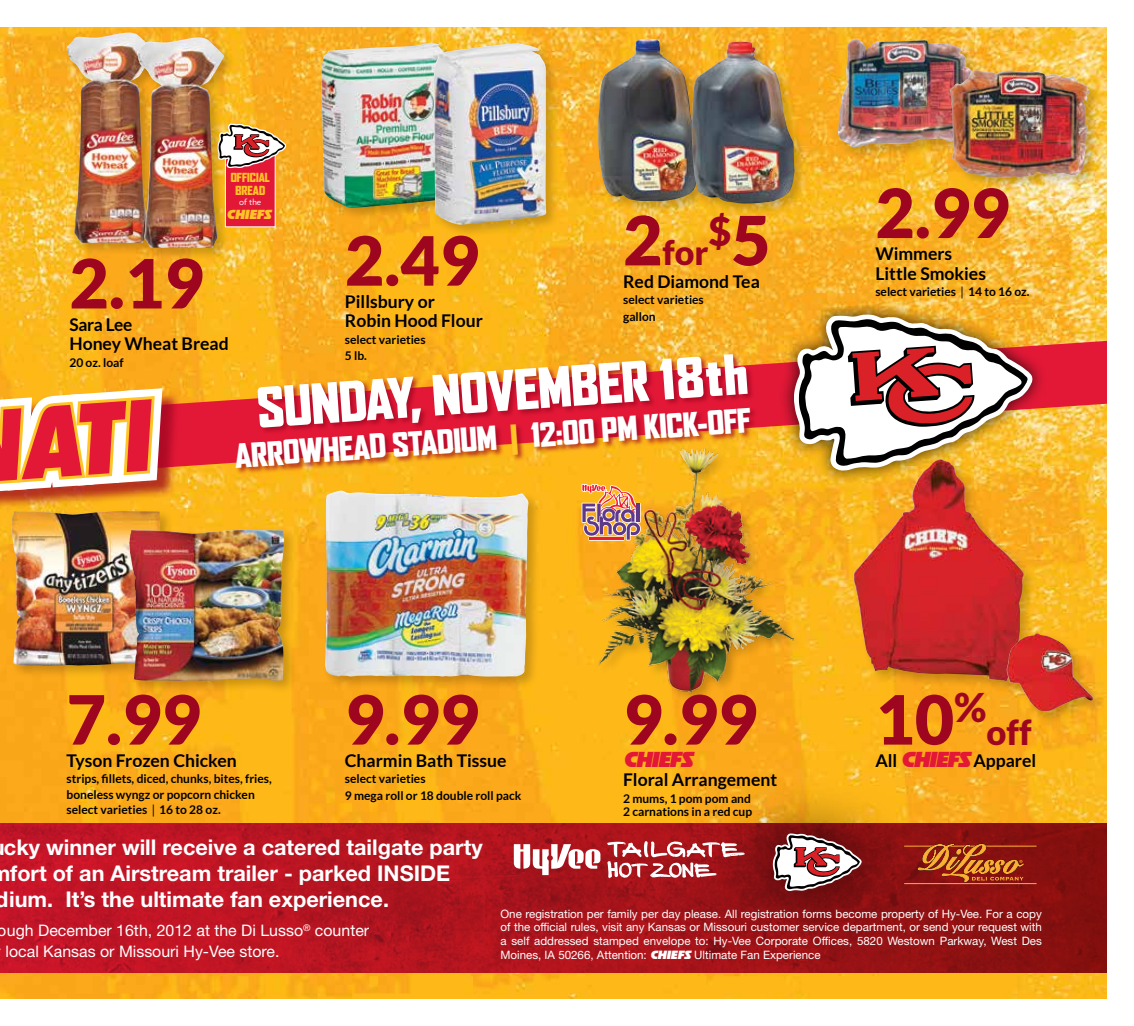
<style>
.page{position:relative;width:1134px;height:1026px;background:#fff}
.page>*{position:absolute;margin:0;border:0;box-sizing:border-box;transform-origin:0 0}
.t1{font:900 67.95px "Lato";color:#9e0620}
.t2{font:900 53.1px "Agency FB";color:#fff}
.t3{font:900 39.6px "Lato";color:#9e0620}
.t4{font:900 34.5px "Lato";color:#9e0620}
.t5{font:900 33.9px "Lato";color:#9e0620}
.t6{font:900 31.8px "Agency FB";color:#fff}
.t7{font:700 21.75px/26.1px "Helvetica Neue LT Std";color:#fff}
.t8{font:21px "CHIEFSFONT";color:#e31837}
.t9{font:700 17.55px/19.5px "Lato";color:#000}
.t10{font:15.9px/20.9px "Helvetica Neue LT Std";color:#fff}
.t11{font:12.75px "CHIEFSFONT";letter-spacing:.04em;color:#ffc425}
.t12{font:700 12px/16.5px "Lato";color:#000}
.t13{font:900 12px/12.9px "Agency FB";color:#ffc425;text-align:center}
.t14{font:11.55px/14px "Helvetica Neue LT Std";color:#fff;text-align:justify}
.t15{font:9px "Agenda";color:#fff}
.s1{font-size:67.95px}
.s2{color:#ffc425}
.s3{font-family:"Helvetica Neue LT Std";font-weight:400}
.s4{font-family:"CHIEFSFONT";font-weight:400;font-size:21px;color:#e31837}
.s5{font-family:"CHIEFSFONT"}
</style>
<div class="page">
<img style="left:0;top:27px;width:1107px;height:972px">
<svg style="left:0;top:341px;width:1107px;height:138px;background:#f48c29"></svg>
<div style="left:779px;top:300px;width:268px;height:185px;background:#000;opacity:.75"></div>
<svg style="left:794px;top:314px;width:239px;height:157px"></svg>
<div style="left:235px;top:353px;width:523px;height:122px;background:#9e0620;opacity:.75"></div>
<img style="left:0;top:823px;width:1107px;height:150px">
<svg style="left:514px;top:844px;width:87px;height:31px"></svg>
<svg style="left:607px;top:841px;width:108px;height:37px"></svg>
<div style="left:715px;top:776px;width:200px;height:173px;background:#000;opacity:.75"></div>
<svg style="left:773px;top:833px;width:89px;height:58px"></svg>
<hr style="left:904px;top:883px;width:133px;height:1px;background:#fbaf34">
<hr style="left:904px;top:846px;width:31px;height:1px;background:#fbaf34">
<hr style="left:985px;top:846px;width:52px;height:1px;background:#fbaf34">
<svg style="left:917px;top:844px;width:108px;height:39px;background:#a6441b"></svg>
<div style="left:595px;top:37px;width:117px;height:177px;background:#000;opacity:.2"></div>
<img style="left:598px;top:39px;width:91px;height:162px">
<div style="left:689px;top:39px;width:119px;height:178px;background:#000;opacity:.2"></div>
<img style="left:691px;top:42px;width:104px;height:162px">
<div style="left:9px;top:508px;width:165px;height:171px;background:#000;opacity:.2"></div>
<img style="left:11px;top:579px;width:107px;height:59px">
<div style="left:127px;top:527px;width:171px;height:167px;background:#000;opacity:.2"></div>
<img style="left:129px;top:530px;width:113px;height:124px">
<div style="left:323px;top:488px;width:219px;height:202px;background:#000;opacity:.2"></div>
<img style="left:325px;top:491px;width:203px;height:186px">
<div style="left:597px;top:447px;width:209px;height:257px;background:#000;opacity:.2"></div>
<img style="left:593px;top:435px;width:201px;height:264px">
<div style="left:225px;top:136px;width:51px;height:91px;background:#e31837"></div>
<svg style="left:237px;top:123px;width:49px;height:45px"></svg>
<div style="left:65px;top:30px;width:102px;height:226px;background:#000;opacity:.2"></div>
<img style="left:67px;top:33px;width:87px;height:210px">
<div style="left:135px;top:35px;width:102px;height:226px;background:#000;opacity:.2"></div>
<img style="left:137px;top:37px;width:87px;height:211px">
<div style="left:319px;top:41px;width:139px;height:181px;background:#000;opacity:.2"></div>
<img style="left:321px;top:43px;width:110px;height:165px">
<div style="left:431px;top:41px;width:128px;height:197px;background:#000;opacity:.2"></div>
<img style="left:434px;top:43px;width:112px;height:183px">
<div style="left:836px;top:37px;width:152px;height:124px;background:#000;opacity:.2"></div>
<img style="left:838px;top:40px;width:137px;height:107px">
<div style="left:948px;top:68px;width:154px;height:123px;background:#000;opacity:.2"></div>
<img style="left:950px;top:70px;width:139px;height:108px">
<div style="left:0;top:391px;width:181px;height:188px;background:#9e0620;opacity:.75"></div>
<div style="left:851px;top:457px;width:186px;height:237px;background:#000;opacity:.2"></div>
<img style="left:852px;top:459px;width:173px;height:222px">
<div style="left:1004px;top:631px;width:102px;height:93px;background:#000;opacity:.2"></div>
<img style="left:1006px;top:634px;width:88px;height:78px">
<svg style="left:582px;top:484px;width:59px;height:57px;background:#cd8f75"></svg>
<svg style="left:0;top:377px;width:173px;height:128px"></svg>
<p class="t13" style="left:231px;top:171px;width:40px">OFFICIAL<br>BREAD</p>
<p class="t15" style="left:239px;top:197px;width:24px">of the</p>
<p class="t11" style="left:227px;top:208px;width:46px">CHIEFS</p>
<h3 class="t5" style="left:623px;top:233px;width:87px"><span class="s1">2</span>for</h3>
<h3 class="t3" style="left:709px;top:208px;width:64px">$<span class="s1">5</span></h3>
<h3 class="t9" style="left:623px;top:271px;width:138px">Red Diamond Tea</h3>
<p class="t12" style="left:623px;top:291px;width:82px">select varieties gallon</p>
<h1 class="t1" style="left:345px;top:221px;width:136px">2.49</h1>
<h3 class="t9" style="left:345px;top:292px;width:140px">Pillsbury or<br>Robin Hood Flour</h3>
<p class="t12" style="left:345px;top:331px;width:82px">select varieties<br>5 lb.</p>
<h1 class="t1" style="left:69px;top:244px;width:136px">2.19</h1>
<h3 class="t9" style="left:69px;top:314px;width:161px">Sara Lee<br>Honey Wheat Bread</h3>
<p class="t12" style="left:69px;top:354px;width:56px">20 oz. loaf</p>
<h2 class="t2" style="left:255px;top:378px;width:493px;rotate:-4deg">SUNDAY, NOVEMBER 18th</h2>
<h3 class="t6" style="left:234px;top:438px;width:519px;rotate:-4deg">ARROWHEAD STADIUM <span class="s2">|</span> 12:00 PM KICK-OFF</h3>
<h1 class="t1" style="left:67px;top:680px;width:136px">7.99</h1>
<h3 class="t9" style="left:67px;top:750px;width:172px">Tyson Frozen Chicken</h3>
<p class="t12" style="left:67px;top:771px;width:207px;line-height:15.3px">strips, fillets, diced, chunks, bites, fries, boneless wyngz or popcorn chicken select varieties <span class="s3">|</span> 16 to 28 oz.</p>
<h1 class="t1" style="left:345px;top:680px;width:136px">9.99</h1>
<h3 class="t9" style="left:345px;top:750px;width:163px">Charmin Bath Tissue</h3>
<p class="t12" style="left:345px;top:771px;width:178px">select varieties<br>9 mega roll or 18 double roll pack</p>
<h1 class="t1" style="left:623px;top:680px;width:136px">9.99</h1>
<h3 class="t8" style="left:623px;top:749px;width:71px">CHIEFS</h3>
<h3 class="t9" style="left:623px;top:770px;width:156px">Floral Arrangement</h3>
<p class="t12" style="left:623px;top:791px;width:131px;line-height:13.5px">2 mums, 1 pom pom and<br>2 carnations in a red cup</p>
<h1 class="t1" style="left:875px;top:173px;width:136px">2.99</h1>
<h3 class="t9" style="left:875px;top:244px;width:112px">Wimmers<br>Little Smokies</h3>
<p class="t12" style="left:875px;top:284px;width:156px">select varieties <span class="s3">|</span> 14 to 16 oz.</p>
<h1 class="t1" style="left:875px;top:680px;width:113px">10<sup>%</sup></h1>
<h3 class="t4" style="left:987px;top:712px;width:46px">off</h3>
<h3 class="t9" style="left:875px;top:750px;width:162px">All <span class="s4">CHIEFS</span> Apparel</h3>
<h3 class="t7" style="left:-9px;top:834px;width:494px;text-indent:13px">cky winner will receive a catered tailgate party mfort of an Airstream trailer - parked INSIDE dium. It’s the ultimate fan experience.</h3>
<h3 class="t10" style="left:6px;top:920px;width:365px;text-indent:-8px">ough December 16th, 2012 at the Di Lusso<sup>®</sup> counter local Kansas or Missouri Hy-Vee store.</h3>
<p class="t14" style="left:501px;top:906px;width:543px">One registration per family per day please. All registration forms become property of Hy-Vee. For a copy of the official rules, visit any Kansas or Missouri customer service department, or send your request with a self addressed stamped envelope to: Hy-Vee Corporate Offices, 5820 Westown Parkway, West Des Moines, IA 50266, Attention: <span class="s5">CHIEFS</span> Ultimate Fan Experience</p>
</div>
